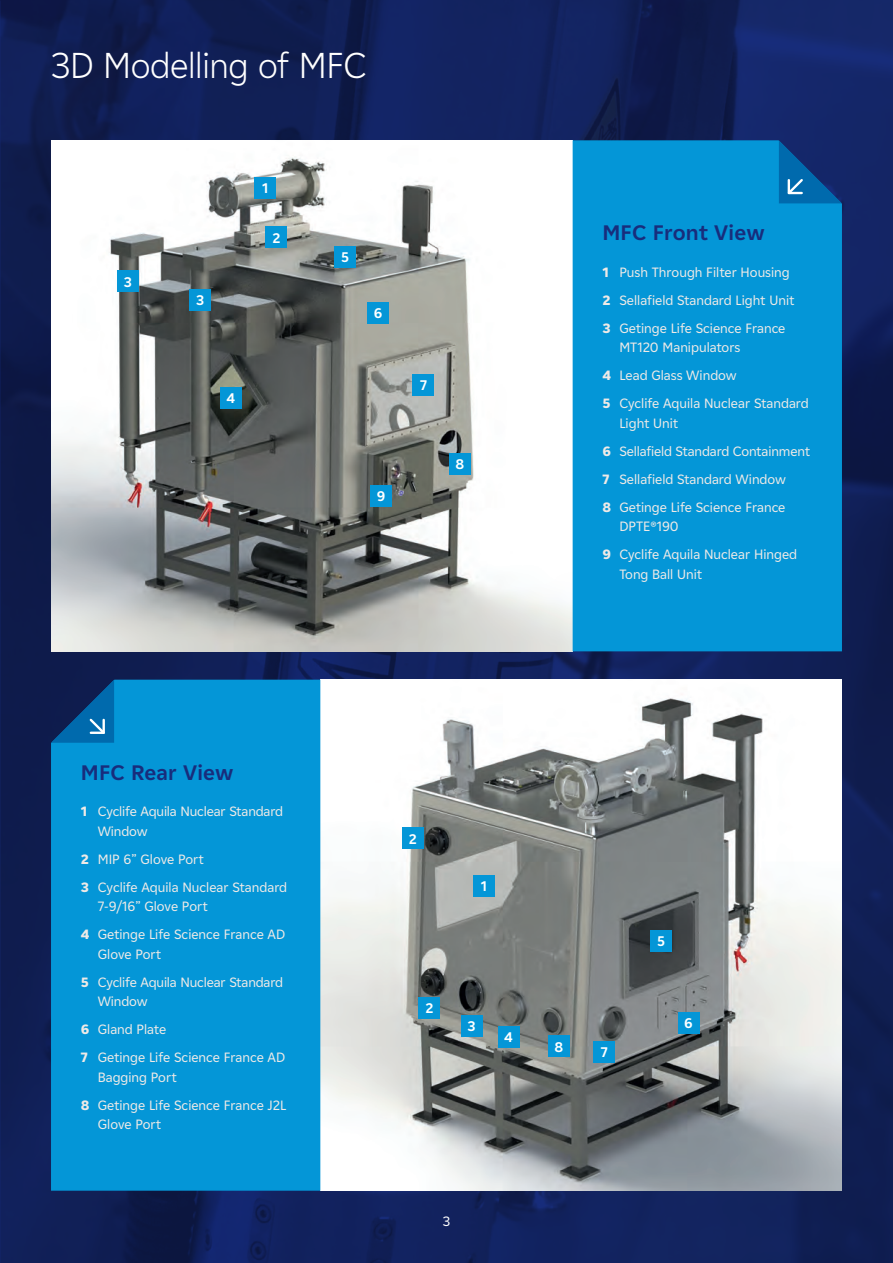
<style>
.page{position:relative;width:893px;height:1263px;background:#fff}
.page>*{position:absolute;margin:0;border:0;box-sizing:border-box;transform-origin:0 0}
.t1{font:300 36px "EDF2020";letter-spacing:-.01em;color:#fff}
.t2{font:700 21px "EDF2020";letter-spacing:.01em;color:#182d7c}
.t3{font:700 13.95px "EDF2020";color:#fff}
.t4{font:13.5px/28px "EDF2020";color:#efeae7}
.t5{font:13.5px "EDF2020";color:#fff}
.s1{font-weight:800}
</style>
<div class="page">
<img style="left:0;top:0;width:893px;height:1263px">
<img style="left:51px;top:140px;width:522px;height:511px">
<div style="left:573px;top:140px;width:269px;height:511px;background:#0496d7"></div>
<svg style="left:779px;top:140px;width:63px;height:63px;background:#104b8d"></svg>
<img style="left:320px;top:680px;width:522px;height:511px">
<div style="left:651px;top:930px;width:21px;height:21px;background:#0496d7"></div>
<div style="left:473px;top:875px;width:22px;height:21px;background:#0496d7"></div>
<div style="left:402px;top:828px;width:21px;height:21px;background:#0496d7"></div>
<div style="left:461px;top:1015px;width:21px;height:22px;background:#0496d7"></div>
<div style="left:498px;top:1026px;width:21px;height:21px;background:#0496d7"></div>
<div style="left:678px;top:1012px;width:21px;height:22px;background:#0496d7"></div>
<div style="left:594px;top:1041px;width:21px;height:21px;background:#0496d7"></div>
<div style="left:548px;top:1036px;width:21px;height:21px;background:#0496d7"></div>
<div style="left:419px;top:997px;width:21px;height:22px;background:#0496d7"></div>
<div style="left:334px;top:246px;width:22px;height:21px;background:#0496d7"></div>
<div style="left:255px;top:177px;width:21px;height:21px;background:#0496d7"></div>
<div style="left:266px;top:227px;width:21px;height:21px;background:#0496d7"></div>
<div style="left:189px;top:290px;width:22px;height:21px;background:#0496d7"></div>
<div style="left:220px;top:387px;width:21px;height:21px;background:#0496d7"></div>
<div style="left:367px;top:302px;width:22px;height:22px;background:#0496d7"></div>
<div style="left:413px;top:374px;width:21px;height:22px;background:#0496d7"></div>
<div style="left:371px;top:485px;width:21px;height:21px;background:#0496d7"></div>
<div style="left:449px;top:453px;width:22px;height:21px;background:#0496d7"></div>
<div style="left:117px;top:271px;width:22px;height:21px;background:#0496d7"></div>
<div style="left:51px;top:680px;width:269px;height:511px;background:#0496d7"></div>
<svg style="left:51px;top:680px;width:63px;height:63px;background:#0d4780"></svg>
<h1 class="t1" style="left:51px;top:40px;width:317px">3D Modelling of MFC</h1>
<p class="t3" style="left:124px;top:272px;width:10px">3</p>
<p class="t3" style="left:196px;top:291px;width:10px">3</p>
<p class="t3" style="left:262px;top:178px;width:8px">1</p>
<p class="t3" style="left:272px;top:228px;width:9px">2</p>
<p class="t3" style="left:226px;top:388px;width:10px">4</p>
<p class="t3" style="left:341px;top:247px;width:9px">5</p>
<p class="t3" style="left:374px;top:303px;width:10px">6</p>
<p class="t3" style="left:377px;top:486px;width:10px">9</p>
<p class="t3" style="left:420px;top:376px;width:8px">7</p>
<p class="t3" style="left:456px;top:454px;width:10px">8</p>
<h2 class="t2" style="left:602px;top:218px;width:164px">MFC Front View</h2>
<p class="t4" style="left:602px;top:258px;width:194px"><span class="s1">1</span> Push Through Filter Housing<br><span class="s1">2</span> Sellafield Standard Light Unit<br><span class="s1">3</span> Getinge Life Science France</p>
<p class="t4" style="left:602px;top:333px;width:208px;text-indent:17px">MT120 Manipulators<br><span class="s1">4</span> Lead Glass Window<br><span class="s1">5</span> Cyclife Aquila Nuclear Standard</p>
<p class="t4" style="left:602px;top:409px;width:209px;text-indent:17px">Light Unit<br><span class="s1">6</span> Sellafield Standard Containment<br><span class="s1">7</span> Sellafield Standard Window<br><span class="s1">8</span> Getinge Life Science France</p>
<p class="t4" style="left:602px;top:512px;width:196px;text-indent:17px">DPTE®190<br><span class="s1">9</span> Cyclife Aquila Nuclear Hinged</p>
<p class="t4" style="left:619px;top:560px;width:84px">Tong Ball Unit</p>
<h2 class="t2" style="left:81px;top:757px;width:154px">MFC Rear View</h2>
<p class="t4" style="left:98px;top:801px;width:187px;line-height:19.5px;text-indent:-17px"><span class="s1">1</span> Cyclife Aquila Nuclear Standard<br>Window</p>
<p class="t4" style="left:81px;top:844px;width:208px"><span class="s1">2</span> MIP 6” Glove Port<br><span class="s1">3</span> Cyclife Aquila Nuclear Standard</p>
<p class="t4" style="left:81px;top:892px;width:206px;text-indent:17px">7-9/16” Glove Port<br><span class="s1">4</span> Getinge Life Science France AD</p>
<p class="t4" style="left:81px;top:939px;width:204px;text-indent:17px">Glove Port<br><span class="s1">5</span> Cyclife Aquila Nuclear Standard</p>
<p class="t4" style="left:81px;top:987px;width:206px;text-indent:17px">Window<br><span class="s1">6</span> Gland Plate<br><span class="s1">7</span> Getinge Life Science France AD</p>
<p class="t4" style="left:81px;top:1062px;width:207px;text-indent:17px">Bagging Port<br><span class="s1">8</span> Getinge Life Science France J2L</p>
<p class="t4" style="left:98px;top:1110px;width:65px">Glove Port</p>
<p class="t3" style="left:409px;top:829px;width:9px">2</p>
<p class="t3" style="left:481px;top:876px;width:8px">1</p>
<p class="t3" style="left:425px;top:998px;width:9px">2</p>
<p class="t3" style="left:468px;top:1017px;width:10px">3</p>
<p class="t3" style="left:504px;top:1027px;width:10px">4</p>
<p class="t3" style="left:554px;top:1037px;width:10px">8</p>
<p class="t3" style="left:601px;top:1042px;width:8px">7</p>
<p class="t3" style="left:657px;top:931px;width:9px">5</p>
<p class="t3" style="left:684px;top:1013px;width:10px">6</p>
<p class="t5" style="left:443px;top:1212px;width:9px">3</p>
</div>
